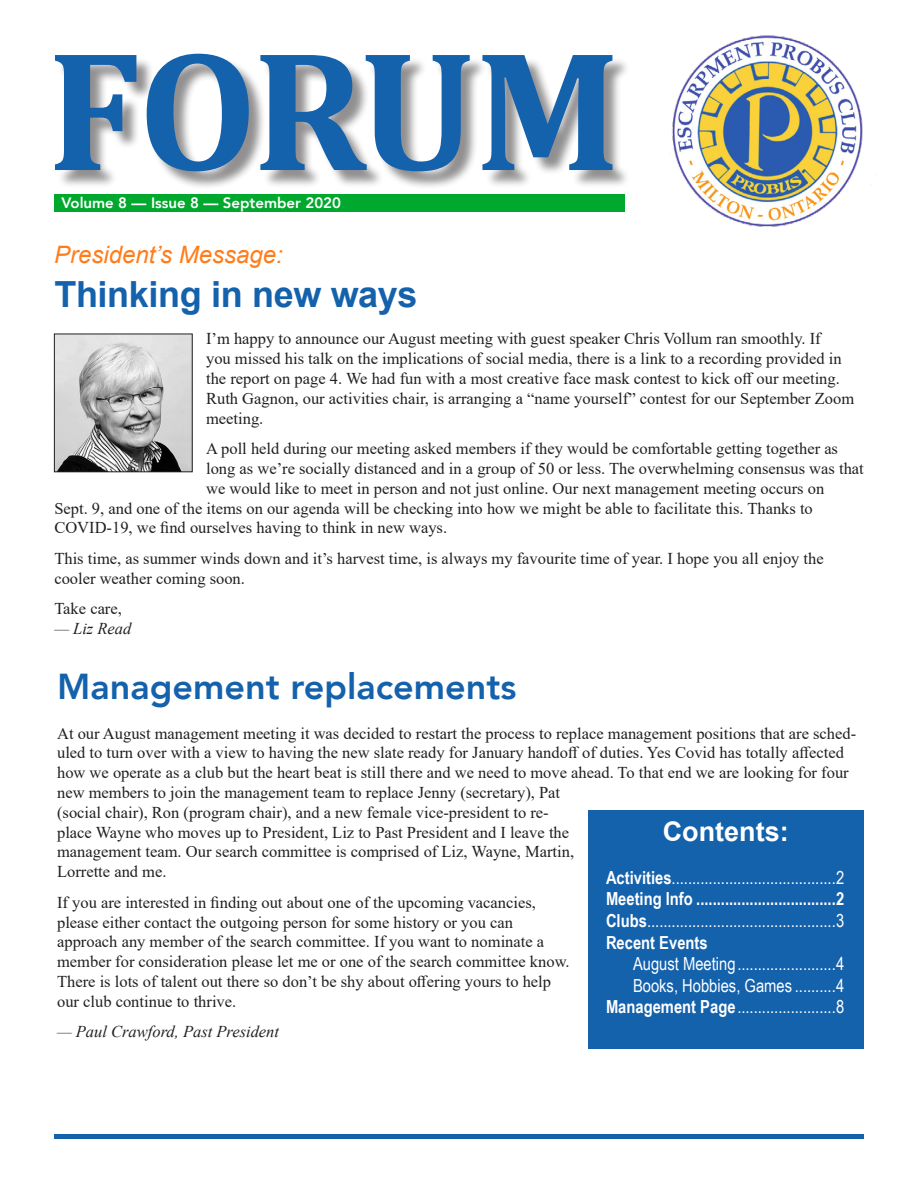
<style>
.page{position:relative;width:918px;height:1188px;background:#fff}
.page>*{position:absolute;margin:0;border:0;box-sizing:border-box;transform-origin:0 0}
.t1{font:700 172.5px "Cambria";letter-spacing:-.03em;color:#1461ac}
.Headline{font:800 36px "Avenir LT";color:#1461ac}
.Headline-2{font:700 36px "Arial";letter-spacing:-.01em;color:#1461ac}
.t2{font:700 27px "Arial";color:#fff}
.Author{font:italic 24px "Arial";color:#ff7c1a}
.t3{font:18px "Arial Narrow";color:#fff}
.t4{font:700 18px "Arial Narrow";color:#fff}
.Headline-3{font:16.5px/19.8px "Times New Roman";color:#231f20}
.t5{font:italic 16.5px "Times New Roman";color:#231f20}
.t6{font:800 15px "Avenir LT";color:#fff}
.s1{font-weight:700}
</style>
<div class="page">
<div style="left:57px;top:56px;width:574px;height:134px;background:#231f20;opacity:.5"></div>
<img style="left:628px;top:35px;width:243px;height:192px">
<hr style="left:54px;top:1134px;width:810px;height:4px;background:#1461ac">
<div style="left:54px;top:194px;width:571px;height:17px;background:#00a82d"></div>
<div style="left:588px;top:810px;width:276px;height:238px;background:#1461ac"></div>
<img style="left:56px;top:336px;width:135px;height:134px">
<div style="left:54px;top:334px;width:139px;height:138px;border:1px solid #231f20"></div>
<h1 class="t1" style="left:47px;top:-11px;width:575px">FORUM</h1>
<p class="t6" style="left:61px;top:194px;width:281px">Volume 8 — Issue 8 — September 2020</p>
<p class="Author" style="left:54px;top:239px;width:231px">President’s Message:</p>
<p class="Headline-2" style="left:54px;top:269px;width:365px">Thinking in new ways</p>
<p class="Headline-3" style="left:206px;top:328px;width:650px">I’m happy to announce our August meeting with guest speaker Chris Vollum ran smoothly. If<br>you missed his talk on the implications of social media, there is a link to a recording provided in the report on page 4. We had fun with a most creative face mask contest to kick off our meeting.<br>Ruth Gagnon, our activities chair, is arranging a “name yourself” contest for our September Zoom meeting.</p>
<p class="Headline-3" style="left:206px;top:438px;width:633px">A poll held during our meeting asked members if they would be comfortable getting together as</p>
<p class="Headline-3" style="left:206px;top:458px;width:659px">long as we’re socially distanced and in a group of 50 or less. The overwhelming consensus was that</p>
<p class="Headline-3" style="left:206px;top:478px;width:620px">we would like to meet in person and not just online. Our next management meeting occurs on</p>
<p class="Headline-3" style="left:54px;top:498px;width:760px">Sept. 9, and one of the items on our agenda will be checking into how we might be able to facilitate this. Thanks to</p>
<p class="Headline-3" style="left:54px;top:517px;width:394px">COVID-19, we find ourselves having to think in new ways.</p>
<p class="Headline-3" style="left:54px;top:548px;width:771px">This time, as summer winds down and it’s harvest time, is always my favourite time of year. I hope you all enjoy the cooler weather coming soon.</p>
<p class="Headline-3" style="left:54px;top:598px;width:69px">Take care,</p>
<p class="t5" style="left:54px;top:617px;width:79px">— Liz Read</p>
<p class="Headline" style="left:57px;top:665px;width:461px">Management replacements</p>
<p class="Headline-3" style="left:57px;top:723px;width:801px">At our August management meeting it was decided to restart the process to replace management positions that are sched&shy;uled to turn over with a view to having the new slate ready for January handoff of duties. Yes Covid has totally affected how we operate as a club but the heart beat is still there and we need to move ahead. To that end we are looking for four new members to join the management team to replace Jenny (secretary), Pat<br>(social chair), Ron (program chair), and a new female vice-president to re-<br>place Wayne who moves up to President, Liz to Past President and I leave the<br>management team. Our search committee is comprised of Liz, Wayne, Martin,<br>Lorrette and me.</p>
<p class="Headline-3" style="left:57px;top:892px;width:514px">If you are interested in finding out about one of the upcoming vacancies, please either contact the outgoing person for some history or you can approach any member of the search committee. If you want to nominate a member for consideration please let me or one of the search committee know.<br>There is lots of talent out there so don’t be shy about offering yours to help our club continue to thrive.</p>
<p class="t5" style="left:57px;top:1020px;width:224px">— Paul Crawford, Past President</p>
<p class="t2" style="left:663px;top:812px;width:127px">Contents:</p>
<p class="t3" style="left:606px;top:864px;width:240px"><span class="s1">Activities</span>........................................2</p>
<p class="t4" style="left:606px;top:885px;width:240px">Meeting Info ..................................2</p>
<p class="t3" style="left:606px;top:907px;width:240px"><span class="s1">Clubs</span>..............................................3</p>
<p class="t4" style="left:606px;top:929px;width:103px">Recent Events</p>
<p class="t3" style="left:633px;top:951px;width:213px">August Meeting........................4</p>
<p class="t3" style="left:633px;top:972px;width:213px">Books, Hobbies, Games ..........4</p>
<p class="t3" style="left:606px;top:994px;width:240px"><span class="s1">Management Page</span>........................8</p>
</div>
